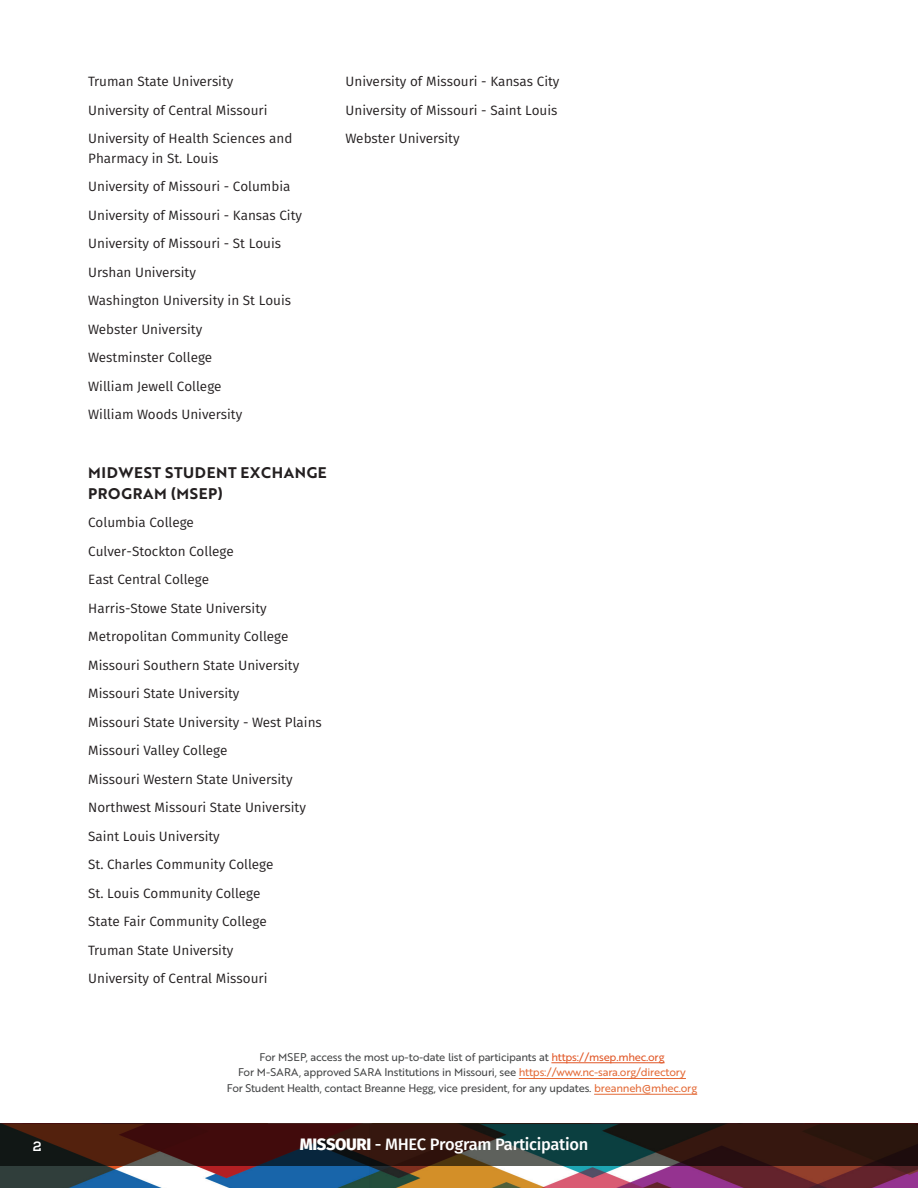
<style>
.page{position:relative;width:918px;height:1188px;background:#fff}
.page>*{position:absolute;margin:0;border:0;box-sizing:border-box;transform-origin:0 0}
.t1{font:500 16.5px "Fira Sans";letter-spacing:-.02em;color:#fff}
.t2{font:15px/21px "Brother 1816 Bold";letter-spacing:.04em;color:#231f20}
.t3{font:13.5px/28.5px "Fira Sans";color:#231f20}
.t4{font:800 13.5px "Nexa Slab";color:#fff}
.t5{font:10.8px/15.8px "Brother 1816 Regular";letter-spacing:-.02em;color:#454647;text-align:center}
.s1{color:#e15727}
.s2{color:#e46b38}
.s3{font-weight:800}
</style>
<div class="page">
<img style="left:0;top:1166px;width:918px;height:22px">
<svg style="left:0;top:1123px;width:918px;height:43px;background:#2f1e1a"></svg>
<hr style="left:551px;top:1063px;width:114px;height:1px;background:#e15727">
<hr style="left:519px;top:1078px;width:167px;height:1px;background:#e46b38">
<hr style="left:594px;top:1094px;width:103px;height:1px;background:#e46b38">
<p class="t3" style="left:88px;top:67px;width:206px">Truman State University<br>University of Central Missouri<br>University of Health Sciences and</p>
<p class="t3" style="left:88px;top:144px;width:215px">Pharmacy in St. Louis<br>University of Missouri - Columbia<br>University of Missouri - Kansas City<br>University of Missouri - St Louis<br>Urshan University<br>Washington University in St Louis<br>Webster University<br>Westminster College<br>William Jewell College<br>William Woods University</p>
<p class="t2" style="left:88px;top:462px;width:240px">MIDWEST STUDENT EXCHANGE<br>PROGRAM (MSEP)</p>
<p class="t3" style="left:88px;top:508px;width:235px">Columbia College<br>Culver-Stockton College<br>East Central College<br>Harris-Stowe State University<br>Metropolitan Community College<br>Missouri Southern State University<br>Missouri State University<br>Missouri State University - West Plains<br>Missouri Valley College<br>Missouri Western State University<br>Northwest Missouri State University<br>Saint Louis University<br>St. Charles Community College<br>St. Louis Community College<br>State Fair Community College<br>Truman State University<br>University of Central Missouri</p>
<p class="t3" style="left:346px;top:67px;width:215px">University of Missouri - Kansas City<br>University of Missouri - Saint Louis<br>Webster University</p>
<p class="t5" style="left:227px;top:1048px;width:472px">For MSEP, access the most up-to-date list of participants at <span class="s1">https://msep.mhec.org<br></span>For M-SARA, approved SARA Institutions in Missouri, see <span class="s2">https://www.nc-sara.org/directory<br></span>For Student Health, contact Breanne Hegg, vice president, for any updates. <span class="s2">breanneh@mhec.org</span></p>
<p class="t4" style="left:33px;top:1138px;width:10px">2</p>
<p class="t1" style="left:300px;top:1133px;width:290px"><span class="s3">MISSOURI</span> - MHEC Program Participation</p>
</div>
